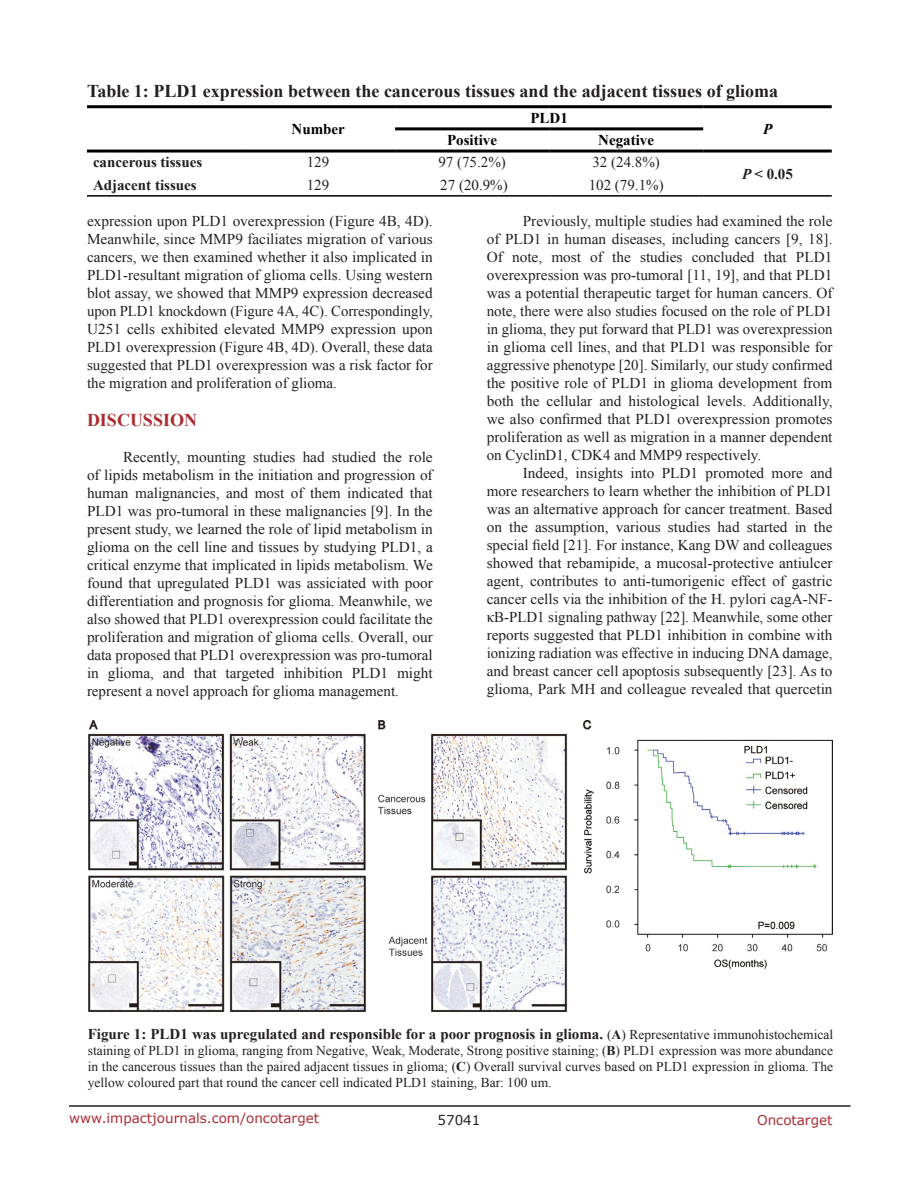
<style>
.page{position:relative;width:918px;height:1188px;background:#fff}
.page>*{position:absolute;margin:0;border:0;box-sizing:border-box;transform-origin:0 0}
.TableHeading{font:700 18px "Times New Roman";color:#231f20}
.Heading{font:700 18px "Times New Roman";color:#ac2b31}
.BodyText{font:15px/18px "Times New Roman";color:#231f20;text-align:justify}
.FigureText{font:700 15px "Times New Roman";color:#231f20}
.TableText{font:15px "Times New Roman";color:#231f20}
.TableText-2{font:700 15px "Times New Roman";color:#231f20}
.TableText-3{font:700 15px "Times New Roman";color:#000}
.TableText-4{font:italic 700 15px "Times New Roman";color:#000}
.FigureText-2{font:13.5px/16.2px "Times New Roman";color:#231f20;text-align:justify}
.t1{font:13.5px "Verdana";color:#ac2b31}
.t2{font:13.5px "Verdana";color:#231f20}
.s1{font-style:italic}
.s2{font-weight:400;font-size:13.5px}
.s3{font-size:13.5px}
.s4{font-weight:700}
</style>
<div class="page">
<hr style="left:69px;top:1105px;width:781px;height:2px;background:#231f20">
<hr style="left:703px;top:195px;width:129px;height:2px;background:#000">
<hr style="left:87px;top:105px;width:154px;height:3px;background:#000">
<hr style="left:241px;top:105px;width:154px;height:3px;background:#000">
<hr style="left:87px;top:150px;width:154px;height:3px;background:#000">
<hr style="left:241px;top:150px;width:154px;height:3px;background:#000">
<hr style="left:395px;top:105px;width:154px;height:3px;background:#000">
<hr style="left:549px;top:105px;width:154px;height:3px;background:#000">
<hr style="left:703px;top:105px;width:129px;height:3px;background:#000">
<hr style="left:703px;top:150px;width:129px;height:3px;background:#000">
<hr style="left:395px;top:127px;width:154px;height:3px;background:#000">
<hr style="left:549px;top:127px;width:154px;height:3px;background:#000">
<hr style="left:395px;top:150px;width:154px;height:3px;background:#000">
<hr style="left:549px;top:150px;width:154px;height:3px;background:#000">
<hr style="left:87px;top:195px;width:154px;height:2px;background:#000">
<hr style="left:241px;top:195px;width:154px;height:2px;background:#000">
<hr style="left:395px;top:195px;width:154px;height:2px;background:#000">
<hr style="left:549px;top:195px;width:154px;height:2px;background:#000">
<img style="left:88px;top:720px;width:745px;height:291px">
<p class="TableHeading" style="left:87px;top:78px;width:693px">Table 1: PLD1 expression between the cancerous tissues and the adjacent tissues of glioma</p>
<p class="TableText-3" style="left:292px;top:119px;width:55px">Number</p>
<p class="TableText-3" style="left:530px;top:107px;width:39px">PLD1</p>
<p class="TableText-4" style="left:763px;top:118px;width:11px">P</p>
<p class="TableText-3" style="left:447px;top:130px;width:51px">Positive</p>
<p class="TableText-3" style="left:598px;top:130px;width:57px">Negative</p>
<p class="TableText-2" style="left:93px;top:152px;width:111px">cancerous tissues</p>
<p class="TableText" style="left:307px;top:152px;width:24px">129</p>
<p class="TableText" style="left:438px;top:152px;width:69px">97 (75.2%)</p>
<p class="TableText" style="left:592px;top:152px;width:69px">32 (24.8%)</p>
<p class="TableText-2" style="left:93px;top:174px;width:105px">Adjacent tissues</p>
<p class="TableText" style="left:307px;top:175px;width:24px">129</p>
<p class="TableText" style="left:440px;top:175px;width:69px">27 (20.9%)</p>
<p class="TableText" style="left:589px;top:175px;width:76px">102 (79.1%)</p>
<p class="TableText-2" style="left:742px;top:163px;width:52px"><span class="s1">P</span> &lt; 0.05</p>
<p class="BodyText" style="left:87px;top:212px;width:347px">expression upon PLD1 overexpression (Figure 4B, 4D).<br>Meanwhile, since MMP9 faciliates migration of various cancers, we then examined whether it also implicated in PLD1-resultant migration of glioma cells. Using western blot assay, we showed that MMP9 expression decreased upon PLD1 knockdown (Figure 4A, 4C). Correspondingly, U251 cells exhibited elevated MMP9 expression upon PLD1 overexpression (Figure 4B, 4D). Overall, these data suggested that PLD1 overexpression was a risk factor for the migration and proliferation of glioma.</p>
<p class="Heading" style="left:87px;top:408px;width:112px">DISCUSSION</p>
<p class="BodyText" style="left:87px;top:448px;width:347px;text-indent:36px">Recently, mounting studies had studied the role of lipids metabolism in the initiation and progression of human malignancies, and most of them indicated that PLD1 was pro-tumoral in these malignancies [9]. In the present study, we learned the role of lipid metabolism in glioma on the cell line and tissues by studying PLD1, a critical enzyme that implicated in lipids metabolism. We found that upregulated PLD1 was assiciated with poor differentiation and prognosis for glioma. Meanwhile, we also showed that PLD1 overexpression could facilitate the proliferation and migration of glioma cells. Overall, our data proposed that PLD1 overexpression was pro-tumoral in glioma, and that targeted inhibition PLD1 might represent a novel approach for glioma management.</p>
<p class="BodyText" style="left:487px;top:212px;width:347px;text-indent:36px">Previously, multiple studies had examined the role of PLD1 in human diseases, including cancers [9, 18].<br>Of note, most of the studies concluded that PLD1 overexpression was pro-tumoral [11, 19], and that PLD1 was a potential therapeutic target for human cancers. Of note, there were also studies focused on the role of PLD1 in glioma, they put forward that PLD1 was overexpression in glioma cell lines, and that PLD1 was responsible for aggressive phenotype [20]. Similarly, our study confirmed the positive role of PLD1 in glioma development from both the cellular and histological levels. Additionally, we also confirmed that PLD1 overexpression promotes proliferation as well as migration in a manner dependent on CyclinD1, CDK4 and MMP9 respectively.</p>
<p class="BodyText" style="left:487px;top:464px;width:347px;text-indent:36px">Indeed, insights into PLD1 promoted more and more researchers to learn whether the inhibition of PLD1 was an alternative approach for cancer treatment. Based on the assumption, various studies had started in the special field [21]. For instance, Kang DW and colleagues showed that rebamipide, a mucosal-protective antiulcer agent, contributes to anti-tumorigenic effect of gastric cancer cells via the inhibition of the H. pylori cagA-NF&shy;κB-PLD1 signaling pathway [22]. Meanwhile, some other reports suggested that PLD1 inhibition in combine with ionizing radiation was effective in inducing DNA damage, and breast cancer cell apoptosis subsequently [23]. As to glioma, Park MH and colleague revealed that quercetin</p>
<p class="FigureText" style="left:88px;top:1023px;width:747px">Figure 1: PLD1 was upregulated and responsible for a poor prognosis in glioma. <span class="s2">(</span><span class="s3">A</span><span class="s2">) Representative immunohistochemical</span></p>
<p class="FigureText-2" style="left:88px;top:1042px;width:747px">staining of PLD1 in glioma, ranging from Negative, Weak, Moderate, Strong positive staining; (<span class="s4">B</span>) PLD1 expression was more abundance in the cancerous tissues than the paired adjacent tissues in glioma; (<span class="s4">C</span>) Overall survival curves based on PLD1 expression in glioma. The yellow coloured part that round the cancer cell indicated PLD1 staining, Bar: 100 um.</p>
<p class="t1" style="left:69px;top:1109px;width:252px">www.impactjournals.com/oncotarget</p>
<p class="t2" style="left:438px;top:1111px;width:44px">57041</p>
<p class="t1" style="left:757px;top:1111px;width:77px">Oncotarget</p>
</div>
